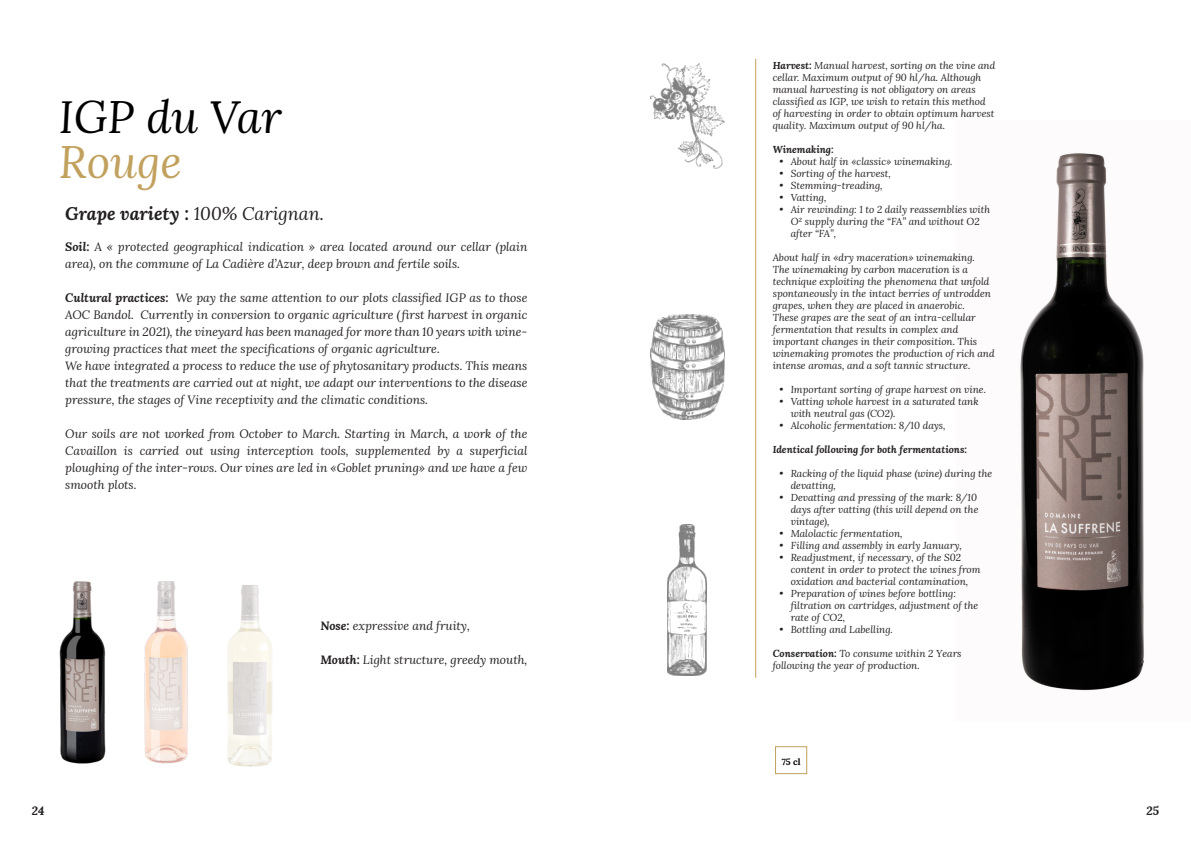
<style>
.page{position:relative;width:1191px;height:842px;background:#fff}
.page>*{position:absolute;margin:0;border:0;box-sizing:border-box;transform-origin:0 0}
.t1{font:italic 45px "Lora";color:#000}
.t2{font:italic 45px "Lora";color:#c1a15d}
.t3{font:italic 700 18px "Lora";color:#231f20}
.t4{font:italic 12px/17px "Lora";color:#231f20;text-align:justify}
.t5{font:italic 700 12px "Lora";color:#231f20}
.t6{font:italic 10px/12px "Lora";color:#231f20}
.t7{font:italic 700 10px "Lora";color:#231f20}
.t8{font:700 9px "Lora";color:#000}
.s1{font-style:inherit}
.s2{font-weight:400}
.s3{font-weight:700}
</style>
<div class="page">
<img style="left:144px;top:582px;width:44px;height:182px">
<img style="left:60px;top:581px;width:45px;height:183px">
<img style="left:227px;top:585px;width:46px;height:182px">
<img style="left:1020px;top:153px;width:124px;height:538px">
<div style="left:775px;top:747px;width:32px;height:27px;border:1px solid #c1a15d"></div>
<img style="left:650px;top:64px;width:74px;height:105px">
<img style="left:650px;top:315px;width:74px;height:105px">
<img style="left:668px;top:524px;width:38px;height:151px">
<hr style="left:755px;top:59px;width:1px;height:619px;background:#c1a15d">
<p class="t1" style="left:59px;top:87px;width:225px">IGP du Var</p>
<p class="t2" style="left:59px;top:132px;width:125px"><span class="s1">R</span>ouge</p>
<p class="t3" style="left:65px;top:200px;width:260px">Grape variety : <span class="s2">100% Carignan.</span></p>
<p class="t4" style="left:65px;top:238px;width:464px"><span class="s3">Soil:</span> A « protected geographical indication » area located around our cellar (plain area), on the commune of La Cadière d’Azur, deep brown and fertile soils.</p>
<p class="t4" style="left:65px;top:289px;width:464px"><span class="s3">Cultural practices:</span> We pay the same attention to our plots classified IGP as to those AOC Bandol. Currently in conversion to organic agriculture (first harvest in organic agriculture in 2021), the vineyard has been managed for more than 10 years with wine&shy;growing practices that meet the specifications of organic agriculture.</p>
<p class="t4" style="left:65px;top:357px;width:464px">We have integrated a process to reduce the use of phytosanitary products. This means that the treatments are carried out at night, we adapt our interventions to the disease pressure, the stages of Vine receptivity and the climatic conditions.</p>
<p class="t4" style="left:65px;top:425px;width:464px">Our soils are not worked from October to March. Starting in March, a work of the Cavaillon is carried out using interception tools, supplemented by a superficial ploughing of the inter-rows. Our vines are led in «Goblet pruning» and we have a few smooth plots.</p>
<p class="t4" style="left:320px;top:617px;width:151px"><span class="s3">Nose:</span> expressive and fruity,</p>
<p class="t4" style="left:320px;top:651px;width:208px"><span class="s3">Mouth:</span> Light structure, greedy mouth,</p>
<p class="t6" style="left:772px;top:59px;width:224px"><span class="s3">Harvest:</span> Manual harvest, sorting on the vine and cellar. Maximum output of 90 hl/ha. Although manual harvesting is not obligatory on areas classified as IGP, we wish to retain this method of harvesting in order to obtain optimum harvest quality. Maximum output of 90 hl/ha.</p>
<p class="t7" style="left:772px;top:142px;width:62px">Winemaking:</p>
<p class="t6" style="left:779px;top:155px;width:175px">• About half in «classic» winemaking.</p>
<p class="t6" style="left:779px;top:167px;width:113px">• Sorting of the harvest,</p>
<p class="t6" style="left:779px;top:179px;width:105px">• Stemming-treading,</p>
<p class="t6" style="left:779px;top:191px;width:48px">• Vatting,</p>
<p class="t6" style="left:790px;top:203px;width:201px;text-indent:-11px">• Air rewinding: 1 to 2 daily reassemblies with<br>O² supply during the “FA” and without O2 after “FA”,</p>
<p class="t6" style="left:772px;top:251px;width:204px">About half in «dry maceration» winemaking.</p>
<p class="t6" style="left:772px;top:263px;width:223px">The winemaking by carbon maceration is a technique exploiting the phenomena that unfold spontaneously in the intact berries of untrodden grapes, when they are placed in anaerobic.<br>These grapes are the seat of an intra-cellular fermentation that results in complex and important changes in their composition. This winemaking promotes the production of rich and intense aromas, and a soft tannic structure.</p>
<p class="t6" style="left:779px;top:383px;width:208px">• Important sorting of grape harvest on vine.</p>
<p class="t6" style="left:790px;top:395px;width:189px;text-indent:-11px">• Vatting whole harvest in a saturated tank with neutral gas (CO2).</p>
<p class="t6" style="left:779px;top:419px;width:168px">• Alcoholic fermentation: 8/10 days,</p>
<p class="t7" style="left:772px;top:442px;width:196px">Identical following for both fermentations:</p>
<p class="t6" style="left:790px;top:467px;width:203px;text-indent:-11px">• Racking of the liquid phase (wine) during the devatting,</p>
<p class="t6" style="left:790px;top:491px;width:189px;text-indent:-11px">• Devatting and pressing of the mark: 8/10 days after vatting (this will depend on the vintage),</p>
<p class="t6" style="left:779px;top:527px;width:125px">• Malolactic fermentation,</p>
<p class="t6" style="left:779px;top:539px;width:184px">• Filling and assembly in early January,</p>
<p class="t6" style="left:790px;top:551px;width:191px;text-indent:-11px">• Readjustment, if necessary, of the S02 content in order to protect the wines from oxidation and bacterial contamination,</p>
<p class="t6" style="left:790px;top:587px;width:189px;text-indent:-11px">• Preparation of wines before bottling: filtration on cartridges, adjustment of the rate of CO2,</p>
<p class="t6" style="left:779px;top:623px;width:115px">• Bottling and Labelling.</p>
<p class="t6" style="left:772px;top:647px;width:190px"><span class="s3">Conservation:</span> To consume within 2 Years following the year of production.</p>
<p class="t8" style="left:781px;top:754px;width:20px">75 cl</p>
<p class="t5" style="left:32px;top:802px;width:14px">24</p>
<p class="t5" style="left:1146px;top:802px;width:14px">25</p>
</div>
